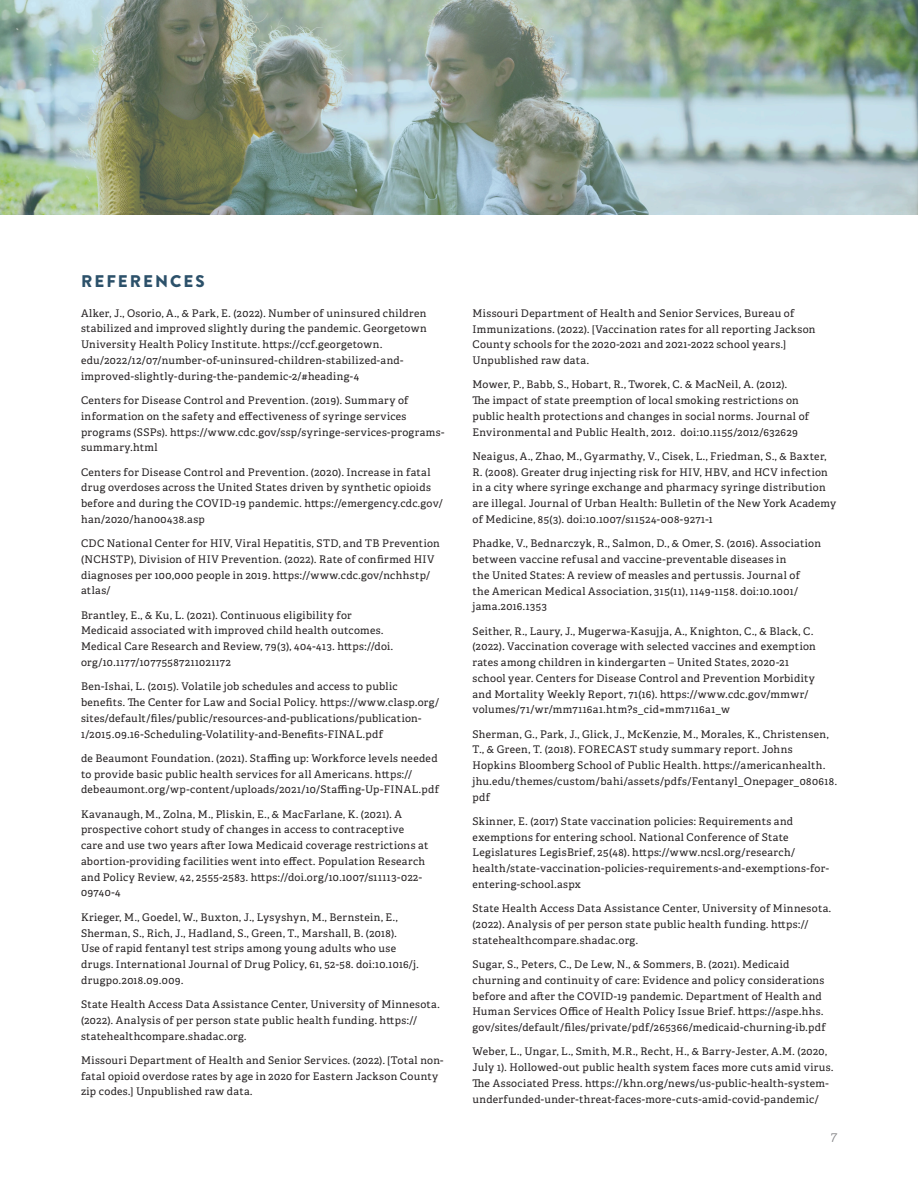
<style>
.page{position:relative;width:918px;height:1188px;background:#fff}
.page>*{position:absolute;margin:0;border:0;box-sizing:border-box;transform-origin:0 0}
.t1{font:900 16.8px "Brandon Grotesque";letter-spacing:.12em;color:#2c516a}
.t2{font:italic 300 13.5px "Adelle";color:#828285}
.Body_copy_1{font:10.5px/15.8px "Adelle";letter-spacing:.035em;color:#231f20}
</style>
<div class="page">
<img style="left:0;top:0;width:918px;height:215px">
<p class="t1" style="left:81px;top:270px;width:125px">REFERENCES</p>
<p class="Body_copy_1" style="left:81px;top:305px;width:347px">Alker, J., Osorio, A., &amp; Park, E. (2022). Number of uninsured children stabilized and improved slightly during the pandemic. Georgetown University Health Policy Institute. https://ccf.georgetown. edu/2022/12/07/number-of-uninsured-children-stabilized-and&shy;improved-slightly-during-the-pandemic-2/#heading-4</p>
<p class="Body_copy_1" style="left:81px;top:393px;width:365px">Centers for Disease Control and Prevention. (2019). Summary of information on the safety and effectiveness of syringe services programs (SSPs). https://www.cdc.gov/ssp/syringe-services-programs&shy;summary.html</p>
<p class="Body_copy_1" style="left:81px;top:464px;width:363px">Centers for Disease Control and Prevention. (2020). Increase in fatal drug overdoses across the United States driven by synthetic opioids before and during the COVID-19 pandemic. https://emergency.cdc.gov/ han/2020/han00438.asp</p>
<p class="Body_copy_1" style="left:81px;top:536px;width:360px">CDC National Center for HIV, Viral Hepatitis, STD, and TB Prevention (NCHSTP), Division of HIV Prevention. (2022). Rate of confirmed HIV diagnoses per 100,000 people in 2019. https://www.cdc.gov/nchhstp/ atlas/</p>
<p class="Body_copy_1" style="left:81px;top:607px;width:314px">Brantley, E., &amp; Ku, L. (2021). Continuous eligibility for Medicaid associated with improved child health outcomes.<br>Medical Care Research and Review, 79(3), 404-413. https://doi. org/10.1177/10775587211021172</p>
<p class="Body_copy_1" style="left:81px;top:679px;width:360px">Ben-Ishai, L. (2015). Volatile job schedules and access to public benefits. The Center for Law and Social Policy. https://www.clasp.org/ sites/default/files/public/resources-and-publications/publication-1/2015.09.16-Scheduling-Volatility-and-Benefits-FINAL.pdf</p>
<p class="Body_copy_1" style="left:81px;top:750px;width:360px">de Beaumont Foundation. (2021). Staffing up: Workforce levels needed to provide basic public health services for all Americans. https:// debeaumont.org/wp-content/uploads/2021/10/Staffing-Up-FINAL.pdf</p>
<p class="Body_copy_1" style="left:81px;top:806px;width:349px">Kavanaugh, M., Zolna, M., Pliskin, E., &amp; MacFarlane, K. (2021). A prospective cohort study of changes in access to contraceptive care and use two years after Iowa Medicaid coverage restrictions at abortion-providing facilities went into effect. Population Research and Policy Review, 42, 2555-2583. https://doi.org/10.1007/s11113-022- 09740-4</p>
<p class="Body_copy_1" style="left:81px;top:909px;width:339px">Krieger, M., Goedel, W., Buxton, J., Lysyshyn, M., Bernstein, E., Sherman, S., Rich, J., Hadland, S., Green, T., Marshall, B. (2018).<br>Use of rapid fentanyl test strips among young adults who use drugs. International Journal of Drug Policy, 61, 52-58. doi:10.1016/j. drugpo.2018.09.009.</p>
<p class="Body_copy_1" style="left:81px;top:997px;width:360px">State Health Access Data Assistance Center, University of Minnesota. (2022). Analysis of per person state public health funding. https:// statehealthcompare.shadac.org.</p>
<p class="Body_copy_1" style="left:81px;top:1052px;width:364px">Missouri Department of Health and Senior Services. (2022). [Total non&shy;fatal opioid overdose rates by age in 2020 for Eastern Jackson County zip codes.] Unpublished raw data.</p>
<p class="Body_copy_1" style="left:472px;top:305px;width:345px">Missouri Department of Health and Senior Services, Bureau of Immunizations. (2022). [Vaccination rates for all reporting Jackson County schools for the 2020-2021 and 2021-2022 school years.] Unpublished raw data.</p>
<p class="Body_copy_1" style="left:472px;top:377px;width:338px">Mower, P., Babb, S., Hobart, R., Tworek, C. &amp; MacNeil, A. (2012).<br>The impact of state preemption of local smoking restrictions on public health protections and changes in social norms. Journal of Environmental and Public Health, 2012. doi:10.1155/2012/632629</p>
<p class="Body_copy_1" style="left:472px;top:449px;width:365px">Neaigus, A., Zhao, M., Gyarmathy, V., Cisek, L., Friedman, S., &amp; Baxter, R. (2008). Greater drug injecting risk for HIV, HBV, and HCV infection in a city where syringe exchange and pharmacy syringe distribution are illegal. Journal of Urban Health: Bulletin of the New York Academy of Medicine, 85(3). doi:10.1007/s11524-008-9271-1</p>
<p class="Body_copy_1" style="left:472px;top:536px;width:350px">Phadke, V., Bednarczyk, R., Salmon, D., &amp; Omer, S. (2016). Association between vaccine refusal and vaccine-preventable diseases in<br>the United States: A review of measles and pertussis. Journal of<br>the American Medical Association, 315(11), 1149-1158. doi:10.1001/ jama.2016.1353</p>
<p class="Body_copy_1" style="left:472px;top:623px;width:345px">Seither, R., Laury, J., Mugerwa-Kasujja, A., Knighton, C., &amp; Black, C. (2022). Vaccination coverage with selected vaccines and exemption rates among children in kindergarten – United States, 2020-21 school year. Centers for Disease Control and Prevention Morbidity and Mortality Weekly Report, 71(16). https://www.cdc.gov/mmwr/ volumes/71/wr/mm7116a1.htm?s_cid=mm7116a1_w</p>
<p class="Body_copy_1" style="left:472px;top:726px;width:366px">Sherman, G., Park, J., Glick, J., McKenzie, M., Morales, K., Christensen, T., &amp; Green, T. (2018). FORECAST study summary report. Johns Hopkins Bloomberg School of Public Health. https://americanhealth. jhu.edu/themes/custom/bahi/assets/pdfs/Fentanyl_Onepager_080618. pdf</p>
<p class="Body_copy_1" style="left:472px;top:814px;width:358px">Skinner, E. (2017) State vaccination policies: Requirements and exemptions for entering school. National Conference of State Legislatures LegisBrief, 25(48). https://www.ncsl.org/research/ health/state-vaccination-policies-requirements-and-exemptions-for&shy;entering-school.aspx</p>
<p class="Body_copy_1" style="left:472px;top:901px;width:360px">State Health Access Data Assistance Center, University of Minnesota. (2022). Analysis of per person state public health funding. https:// statehealthcompare.shadac.org.</p>
<p class="Body_copy_1" style="left:472px;top:957px;width:355px">Sugar, S., Peters, C., De Lew, N., &amp; Sommers, B. (2021). Medicaid churning and continuity of care: Evidence and policy considerations before and after the COVID-19 pandemic. Department of Health and Human Services Office of Health Policy Issue Brief. https://aspe.hhs. gov/sites/default/files/private/pdf/265366/medicaid-churning-ib.pdf</p>
<p class="Body_copy_1" style="left:472px;top:1044px;width:363px">Weber, L., Ungar, L., Smith, M.R., Recht, H., &amp; Barry-Jester, A.M. (2020, July 1). Hollowed-out public health system faces more cuts amid virus.<br>The Associated Press. https://khn.org/news/us-public-health-system&shy;underfunded-under-threat-faces-more-cuts-amid-covid-pandemic/</p>
<p class="t2" style="left:830px;top:1128px;width:8px">7</p>
</div>
